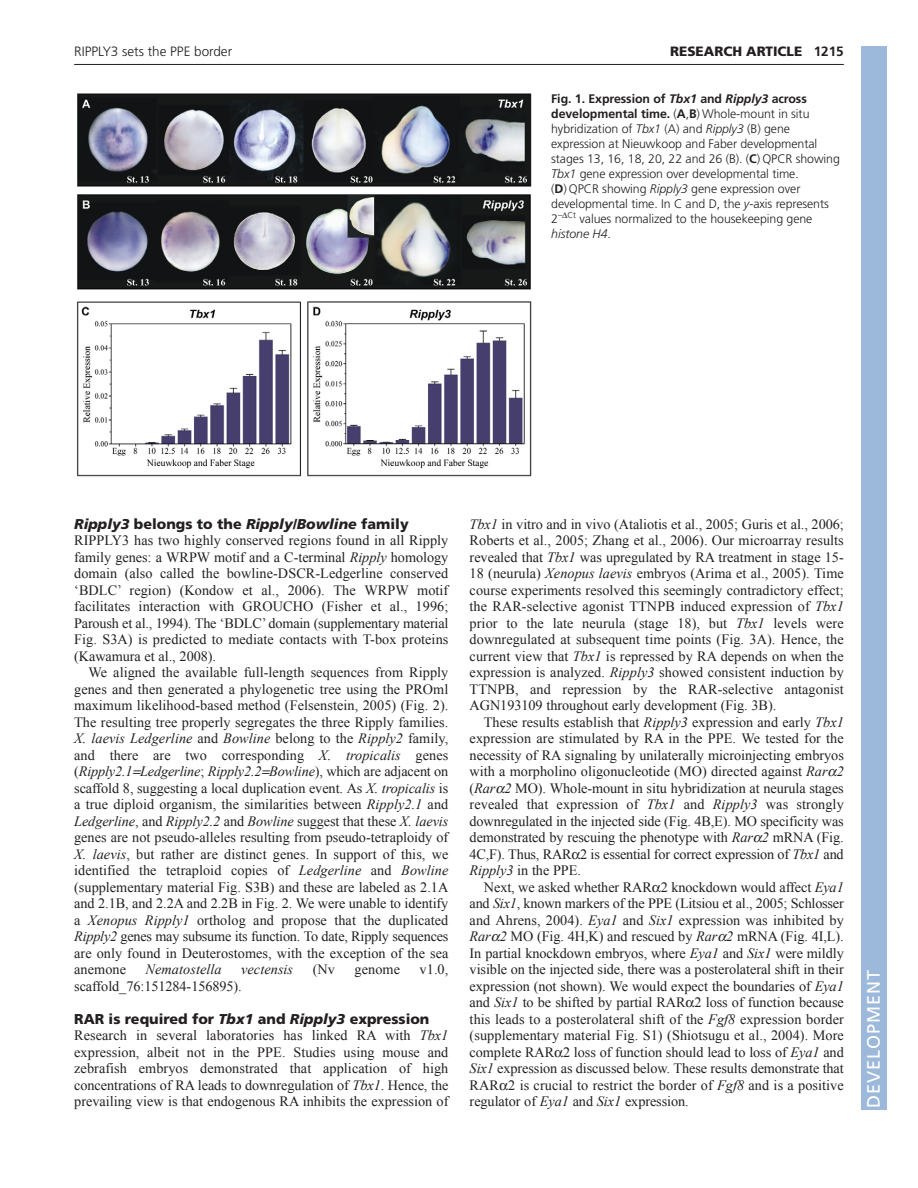
<style>
.page{position:relative;width:918px;height:1188px;background:#fff}
.page>*{position:absolute;margin:0;border:0;box-sizing:border-box;transform-origin:0 0}
.t1{font:18px "Frutiger LT Std";letter-spacing:.055em;color:#fff}
.t2{font:14.25px/16.5px "Times New Roman";color:#231f20;text-align:justify}
.t3{font:900 14.25px "Frutiger LT Std";color:#231f20}
.t4{font:italic 900 14.25px "Frutiger LT Std";color:#231f20}
.t5{font:italic 14.25px "Times New Roman";letter-spacing:.005em;color:#231f20}
.t6{font:300 13.5px "Frutiger LT Std";color:#231f20}
.t7{font:900 13.5px "Frutiger LT Std";color:#231f20}
.t8{font:300 12.3px/15px "Frutiger LT Std";letter-spacing:-.005em;color:#231f20}
.s1{font-weight:700}
.s2{font-weight:700;font-style:italic}
.s3{font-style:italic}
.s4{font-style:normal}
</style>
<div class="page">
<hr style="left:74px;top:64px;width:770px;height:1px;background:#231f20">
<img style="left:77px;top:93px;width:455px;height:384px">
<div style="left:861px;top:46px;width:25px;height:1064px;background:#9cb9db"></div>
<p class="t6" style="left:74px;top:46px;width:159px">RIPPLY3 sets the PPE border</p>
<p class="t7" style="left:670px;top:46px;width:175px">RESEARCH ARTICLE <span class="s1">1215</span></p>
<p class="t8" style="left:551px;top:92px;width:290px"><span class="s1">Fig. 1. Expression of</span> <span class="s2">Tbx1</span> <span class="s1">and</span> <span class="s2">Ripply3</span> <span class="s1">across developmental time.</span> (<span class="s1">A</span>,<span class="s1">B</span>) Whole-mount in situ hybridization of <span class="s3">Tbx1</span> (A) and <span class="s3">Ripply3</span> (B) gene expression at Nieuwkoop and Faber developmental stages 13, 16, 18, 20, 22 and 26 (B). (<span class="s1">C</span>) QPCR showing <span class="s3">Tbx1</span> gene expression over developmental time.<br>(<span class="s1">D</span>) QPCR showing <span class="s3">Ripply3</span> gene expression over developmental time. In C and D, the <span class="s3">y</span>-axis represents 2<sup>–</sup> <sup>Ct</sup> values normalized to the housekeeping gene <span class="s3">histone H4</span>.</p>
<p class="t4" style="left:74px;top:515px;width:336px">Ripply3 <span class="s4">belongs to the</span> Ripply/Bowline <span class="s4">family</span></p>
<p class="t2" style="left:74px;top:532px;width:376px">RIPPLY3 has two highly conserved regions found in all Ripply family genes: a WRPW motif and a C-terminal <span class="s3">Ripply</span> homology domain (also called the bowline-DSCR-Ledgerline conserved ‘BDLC’ region) (Kondow et al., 2006). The WRPW motif facilitates interaction with GROUCHO (Fisher et al., 1996; Paroush et al., 1994). The ‘BDLC’ domain (supplementary material Fig. S3A) is predicted to mediate contacts with T-box proteins (Kawamura et al., 2008).</p>
<p class="t2" style="left:74px;top:664px;width:376px;text-indent:14px">We aligned the available full-length sequences from Ripply genes and then generated a phylogenetic tree using the PROml maximum likelihood-based method (Felsenstein, 2005) (Fig. 2).<br>The resulting tree properly segregates the three Ripply families.<br><span class="s3">X. laevis Ledgerline</span> and <span class="s3">Bowline</span> belong to the <span class="s3">Ripply2</span> family, and there are two corresponding <span class="s3">X. tropicalis</span> genes (<span class="s3">Ripply2.1 Ledgerline</span>; <span class="s3">Ripply2.2 Bowline</span>), which are adjacent on scaffold 8, suggesting a local duplication event. As <span class="s3">X. tropicalis</span> is a true diploid organism, the similarities between <span class="s3">Ripply2.1</span> and <span class="s3">Ledgerline</span>, and <span class="s3">Ripply2.2</span> and <span class="s3">Bowline</span> suggest that these <span class="s3">X. laevis </span>genes are not pseudo-alleles resulting from pseudo-tetraploidy of <span class="s3">X. laevis</span>, but rather are distinct genes. In support of this, we identified the tetraploid copies of <span class="s3">Ledgerline</span> and <span class="s3">Bowline </span>(supplementary material Fig. S3B) and these are labeled as 2.1A and 2.1B, and 2.2A and 2.2B in Fig. 2. We were unable to identify a <span class="s3">Xenopus Ripply1</span> ortholog and propose that the duplicated <span class="s3">Ripply2</span> genes may subsume its function. To date, Ripply sequences are only found in Deuterostomes, with the exception of the sea anemone</p>
<p class="t5" style="left:146px;top:962px;width:77px">Nematostella</p>
<p class="t5" style="left:241px;top:962px;width:54px">vectensis</p>
<p class="t2" style="left:313px;top:961px;width:24px">(Nv</p>
<p class="t2" style="left:355px;top:961px;width:47px">genome</p>
<p class="t2" style="left:420px;top:961px;width:30px">v1.0,</p>
<p class="t2" style="left:74px;top:978px;width:169px">scaffold_76:151284-156895).</p>
<p class="t3" style="left:74px;top:1013px;width:357px">RAR is required for <span class="s3">Tbx1</span> and <span class="s3">Ripply3</span> expression</p>
<p class="t2" style="left:74px;top:1027px;width:376px">Research in several laboratories has linked RA with <span class="s3">Tbx1 </span>expression, albeit not in the PPE. Studies using mouse and zebrafish embryos demonstrated that application of high concentrations of RA leads to downregulation of <span class="s3">Tbx1</span>. Hence, the prevailing view is that endogenous RA inhibits the expression of</p>
<p class="t2" style="left:470px;top:516px;width:376px"><span class="s3">Tbx1</span> in vitro and in vivo (Ataliotis et al., 2005; Guris et al., 2006; Roberts et al., 2005; Zhang et al., 2006). Our microarray results revealed that <span class="s3">Tbx1</span> was upregulated by RA treatment in stage 15- 18 (neurula) <span class="s3">Xenopus laevis</span> embryos (Arima et al., 2005). Time course experiments resolved this seemingly contradictory effect; the RAR-selective agonist TTNPB induced expression of <span class="s3">Tbx1 </span>prior to the late neurula (stage 18), but <span class="s3">Tbx1</span> levels were downregulated at subsequent time points (Fig. 3A). Hence, the current view that <span class="s3">Tbx1</span> is repressed by RA depends on when the expression is analyzed. <span class="s3">Ripply3</span> showed consistent induction by TTNPB, and repression by the RAR-selective antagonist AGN193109 throughout early development (Fig. 3B).</p>
<p class="t2" style="left:470px;top:714px;width:376px;text-indent:14px">These results establish that <span class="s3">Ripply3</span> expression and early <span class="s3">Tbx1 </span>expression are stimulated by RA in the PPE. We tested for the necessity of RA signaling by unilaterally microinjecting embryos with a morpholino oligonucleotide (MO) directed against <span class="s3">Rar 2 </span>(<span class="s3">Rar 2</span> MO). Whole-mount in situ hybridization at neurula stages revealed that expression of <span class="s3">Tbx1</span> and <span class="s3">Ripply3</span> was strongly downregulated in the injected side (Fig. 4B,E). MO specificity was demonstrated by rescuing the phenotype with <span class="s3">Rar 2</span> mRNA (Fig.<br>4C,F). Thus, RAR 2 is essential for correct expression of <span class="s3">Tbx1</span> and <span class="s3">Ripply3</span> in the PPE.</p>
<p class="t2" style="left:470px;top:879px;width:376px;text-indent:14px">Next, we asked whether RAR 2 knockdown would affect <span class="s3">Eya1 </span>and <span class="s3">Six1</span>, known markers of the PPE (Litsiou et al., 2005; Schlosser and Ahrens, 2004). <span class="s3">Eya1</span> and <span class="s3">Six1</span> expression was inhibited by <span class="s3">Rar 2</span> MO (Fig. 4H,K) and rescued by <span class="s3">Rar 2</span> mRNA (Fig. 4I,L).<br>In partial knockdown embryos, where <span class="s3">Eya1</span> and <span class="s3">Six1</span> were mildly visible on the injected side, there was a posterolateral shift in their expression (not shown). We would expect the boundaries of <span class="s3">Eya1 </span>and <span class="s3">Six1</span> to be shifted by partial RAR 2 loss of function because this leads to a posterolateral shift of the <span class="s3">Fgf8</span> expression border (supplementary material Fig. S1) (Shiotsugu et al., 2004). More complete RAR 2 loss of function should lead to loss of <span class="s3">Eya1</span> and <span class="s3">Six1</span> expression as discussed below. These results demonstrate that RAR 2 is crucial to restrict the border of <span class="s3">Fgf8</span> and is a positive regulator of <span class="s3">Eya1</span> and <span class="s3">Six1</span> expression.</p>
<p class="t1" style="left:863px;top:1108px;width:140px;rotate:-90deg">DEVELOPMENT</p>
</div>
